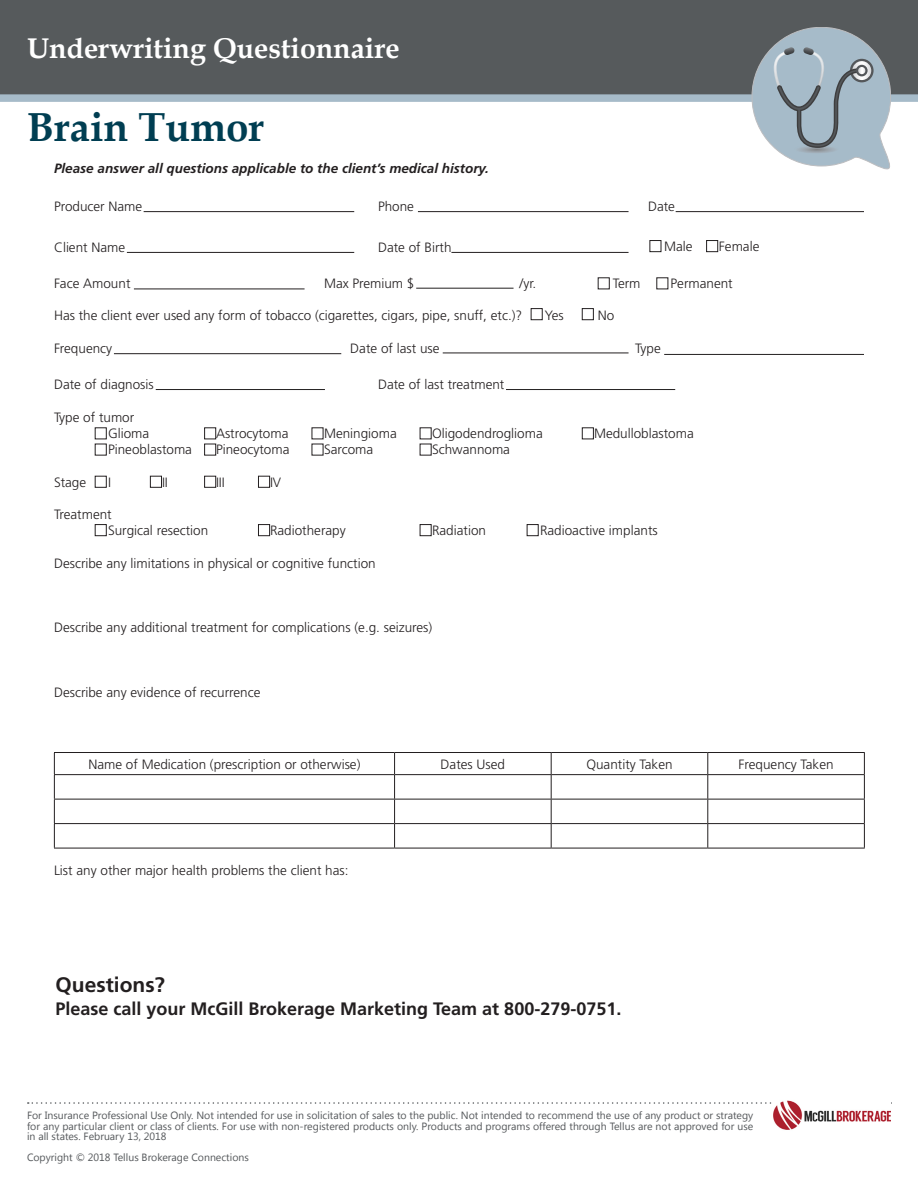
<style>
.page{position:relative;width:918px;height:1188px;background:#fff}
.page>*{position:absolute;margin:0;border:0;box-sizing:border-box;transform-origin:0 0}
.t1{font:700 40.5px "Book Antiqua";color:#003e52}
.t2{font:700 28.5px "Book Antiqua";color:#fff}
.t3{font:700 21px "Frutiger";color:#231f20}
.t4{font:700 18px "Frutiger";color:#231f20}
.t5{font:300 13.5px "Frutiger";color:#231f20}
.t6{font:italic 700 13.5px "Frutiger";color:#231f20}
.t7{font:10.5px/10.5px "Segoe UI";color:#54575a;text-align:justify}
</style>
<div class="page">
<div style="left:650px;top:240px;width:11px;height:12px;border:1px solid #231f20"></div>
<div style="left:706px;top:240px;width:12px;height:12px;border:1px solid #231f20"></div>
<hr style="left:144px;top:211px;width:210px;height:1px;background:#231f20">
<hr style="left:114px;top:353px;width:227px;height:1px;background:#231f20">
<hr style="left:443px;top:353px;width:186px;height:1px;background:#231f20">
<hr style="left:664px;top:354px;width:200px;height:1px;background:#231f20">
<hr style="left:127px;top:252px;width:227px;height:1px;background:#231f20">
<hr style="left:418px;top:211px;width:211px;height:1px;background:#231f20">
<hr style="left:451px;top:252px;width:178px;height:1px;background:#231f20">
<hr style="left:676px;top:211px;width:188px;height:1px;background:#231f20">
<hr style="left:416px;top:288px;width:98px;height:1px;background:#231f20">
<hr style="left:134px;top:289px;width:171px;height:1px;background:#231f20">
<div style="left:531px;top:308px;width:12px;height:12px;border:1px solid #231f20"></div>
<div style="left:598px;top:277px;width:12px;height:12px;border:1px solid #231f20"></div>
<div style="left:582px;top:308px;width:12px;height:12px;border:1px solid #231f20"></div>
<svg style="left:28px;top:1102px;width:744px;height:2px"></svg>
<div style="left:0;top:0;width:918px;height:98px;background:#565a5c"></div>
<div style="left:0;top:94px;width:918px;height:8px;background:#a6bbc9"></div>
<svg style="left:752px;top:27px;width:139px;height:142px"></svg>
<img style="left:774px;top:1100px;width:117px;height:30px">
<hr style="left:54px;top:799px;width:341px;height:1px;background:#231f20">
<hr style="left:395px;top:799px;width:156px;height:1px;background:#231f20">
<hr style="left:551px;top:799px;width:157px;height:1px;background:#231f20">
<hr style="left:708px;top:799px;width:157px;height:1px;background:#231f20">
<hr style="left:54px;top:823px;width:341px;height:1px;background:#231f20">
<hr style="left:395px;top:823px;width:156px;height:1px;background:#231f20">
<hr style="left:551px;top:823px;width:157px;height:1px;background:#231f20">
<hr style="left:708px;top:823px;width:157px;height:1px;background:#231f20">
<hr style="left:54px;top:848px;width:341px;height:1px;background:#231f20">
<hr style="left:395px;top:848px;width:156px;height:1px;background:#231f20">
<hr style="left:551px;top:848px;width:157px;height:1px;background:#231f20">
<hr style="left:708px;top:848px;width:157px;height:1px;background:#231f20">
<hr style="left:54px;top:752px;width:341px;height:1px;background:#231f20">
<svg style="left:54px;top:753px;width:1px;height:95px"></svg>
<hr style="left:395px;top:752px;width:156px;height:1px;background:#231f20">
<svg style="left:394px;top:753px;width:1px;height:95px"></svg>
<hr style="left:551px;top:752px;width:157px;height:1px;background:#231f20">
<svg style="left:551px;top:753px;width:1px;height:95px"></svg>
<hr style="left:708px;top:752px;width:157px;height:1px;background:#231f20">
<svg style="left:707px;top:753px;width:1px;height:95px"></svg>
<svg style="left:864px;top:753px;width:1px;height:95px"></svg>
<hr style="left:54px;top:774px;width:341px;height:1px;background:#231f20">
<hr style="left:395px;top:774px;width:156px;height:1px;background:#231f20">
<hr style="left:551px;top:774px;width:157px;height:1px;background:#231f20">
<hr style="left:708px;top:774px;width:157px;height:1px;background:#231f20">
<hr style="left:156px;top:389px;width:169px;height:1px;background:#231f20">
<div style="left:95px;top:427px;width:12px;height:12px;border:1px solid #231f20"></div>
<div style="left:204px;top:427px;width:12px;height:12px;border:1px solid #231f20"></div>
<div style="left:582px;top:427px;width:12px;height:12px;border:1px solid #231f20"></div>
<div style="left:95px;top:444px;width:12px;height:12px;border:1px solid #231f20"></div>
<div style="left:204px;top:444px;width:12px;height:12px;border:1px solid #231f20"></div>
<hr style="left:506px;top:389px;width:169px;height:1px;background:#231f20">
<div style="left:95px;top:476px;width:12px;height:12px;border:1px solid #231f20"></div>
<div style="left:204px;top:476px;width:12px;height:12px;border:1px solid #231f20"></div>
<div style="left:150px;top:476px;width:12px;height:12px;border:1px solid #231f20"></div>
<div style="left:258px;top:476px;width:12px;height:12px;border:1px solid #231f20"></div>
<div style="left:95px;top:524px;width:12px;height:12px;border:1px solid #231f20"></div>
<div style="left:527px;top:524px;width:12px;height:12px;border:1px solid #231f20"></div>
<div style="left:420px;top:524px;width:12px;height:12px;border:1px solid #231f20"></div>
<div style="left:258px;top:524px;width:12px;height:12px;border:1px solid #231f20"></div>
<h2 class="t2" style="left:27px;top:28px;width:374px">Underwriting Questionnaire</h2>
<h1 class="t1" style="left:27px;top:100px;width:239px">Brain Tumor</h1>
<p class="t6" style="left:54px;top:160px;width:436px">Please answer all questions applicable to the client’s medical history.</p>
<p class="t5" style="left:54px;top:199px;width:90px">Producer Name</p>
<p class="t5" style="left:378px;top:199px;width:38px">Phone</p>
<p class="t5" style="left:648px;top:199px;width:28px">Date</p>
<p class="t5" style="left:54px;top:239px;width:73px">Client Name</p>
<p class="t5" style="left:378px;top:239px;width:75px">Date of Birth</p>
<p class="t5" style="left:664px;top:239px;width:30px">Male</p>
<p class="t5" style="left:719px;top:239px;width:42px">Female</p>
<p class="t5" style="left:54px;top:275px;width:78px">Face Amount</p>
<p class="t5" style="left:324px;top:275px;width:92px">Max Premium $</p>
<p class="t5" style="left:520px;top:275px;width:18px">/yr.</p>
<p class="t5" style="left:613px;top:275px;width:29px">Term</p>
<p class="t5" style="left:671px;top:275px;width:64px">Permanent</p>
<p class="t5" style="left:54px;top:308px;width:470px">Has the client ever used any form of tobacco (cigarettes, cigars, pipe, snuff, etc.)?</p>
<p class="t5" style="left:545px;top:308px;width:21px">Yes</p>
<p class="t5" style="left:598px;top:308px;width:18px">No</p>
<p class="t5" style="left:54px;top:340px;width:60px">Frequency</p>
<p class="t5" style="left:350px;top:340px;width:91px">Date of last use</p>
<p class="t5" style="left:635px;top:340px;width:27px">Type</p>
<p class="t5" style="left:54px;top:377px;width:101px">Date of diagnosis</p>
<p class="t5" style="left:378px;top:377px;width:128px">Date of last treatment</p>
<p class="t5" style="left:54px;top:410px;width:82px">Type of tumor</p>
<p class="t5" style="left:108px;top:426px;width:43px">Glioma</p>
<p class="t5" style="left:216px;top:426px;width:74px">Astrocytoma</p>
<p class="t5" style="left:324px;top:426px;width:74px">Meningioma</p>
<p class="t5" style="left:432px;top:426px;width:112px">Oligodendroglioma</p>
<p class="t5" style="left:594px;top:426px;width:101px">Medulloblastoma</p>
<p class="t5" style="left:108px;top:442px;width:86px">Pineoblastoma</p>
<p class="t5" style="left:216px;top:442px;width:75px">Pineocytoma</p>
<p class="t5" style="left:324px;top:442px;width:51px">Sarcoma</p>
<p class="t5" style="left:432px;top:442px;width:80px">Schwannoma</p>
<p class="t5" style="left:54px;top:474px;width:34px">Stage</p>
<p class="t5" style="left:108px;top:474px;width:4px">I</p>
<p class="t5" style="left:162px;top:474px;width:7px">II</p>
<p class="t5" style="left:216px;top:474px;width:10px">III</p>
<p class="t5" style="left:270px;top:474px;width:13px">IV</p>
<p class="t5" style="left:54px;top:507px;width:59px">Treatment</p>
<p class="t5" style="left:108px;top:523px;width:102px">Surgical resection</p>
<p class="t5" style="left:270px;top:523px;width:77px">Radiotherapy</p>
<p class="t5" style="left:432px;top:523px;width:56px">Radiation</p>
<p class="t5" style="left:540px;top:523px;width:119px">Radioactive implants</p>
<p class="t5" style="left:54px;top:555px;width:323px">Describe any limitations in physical or cognitive function</p>
<p class="t5" style="left:54px;top:620px;width:380px">Describe any additional treatment for complications (e.g. seizures)</p>
<p class="t5" style="left:54px;top:685px;width:208px">Describe any evidence of recurrence</p>
<p class="t5" style="left:88px;top:756px;width:274px">Name of Medication (prescription or otherwise)</p>
<p class="t5" style="left:441px;top:756px;width:66px">Dates Used</p>
<p class="t5" style="left:586px;top:756px;width:88px">Quantity Taken</p>
<p class="t5" style="left:739px;top:756px;width:97px">Frequency Taken</p>
<p class="t5" style="left:54px;top:863px;width:296px">List any other major health problems the client has:</p>
<p class="t3" style="left:56px;top:972px;width:111px">Questions?</p>
<p class="t4" style="left:56px;top:998px;width:567px">Please call your McGill Brokerage Marketing Team at 800-279-0751.</p>
<p class="t7" style="left:27px;top:1110px;width:728px">For Insurance Professional Use Only. Not intended for use in solicitation of sales to the public. Not intended to recommend the use of any product or strategy for any particular client or class of clients. For use with non-registered products only. Products and programs offered through Tellus are not approved for use in all states. February 13, 2018</p>
<p class="t7" style="left:27px;top:1152px;width:223px">Copyright © 2018 Tellus Brokerage Connections</p>
</div>
